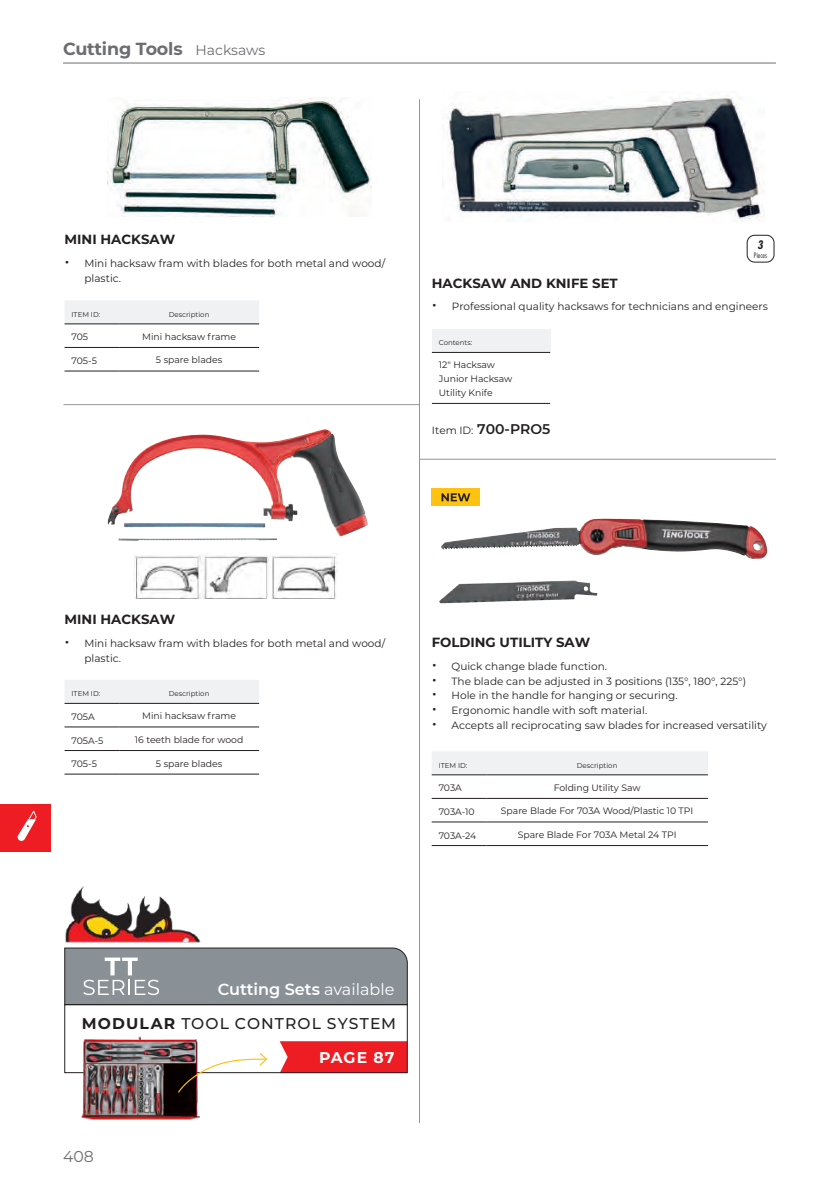
<style>
.page{position:relative;width:839px;height:1186px;background:#fff}
.page>*{position:absolute;margin:0;border:0;box-sizing:border-box;transform-origin:0 0}
.t1{font:700 17.5px "Montserrat";letter-spacing:-.01em;color:#6c6d70}
.t2{font:600 16.1px "Montserrat";color:#fff}
.t3{font:15.75px "Montserrat";color:#6c6d70}
.t4{font:500 15.58px "Montserrat";letter-spacing:.07em;color:#231f20}
.t5{font:700 15.58px "Montserrat";letter-spacing:.055em;color:#fff}
.t6{font:600 14px "Montserrat";color:#231f20}
.t7{font:14px "Montserrat";letter-spacing:-.005em;color:#6c6d70}
.t8{font:700 13.3px "Montserrat";color:#231f20}
.t9{font:italic 700 12.95px "Futura PT Cond";color:#231f20}
.t10{font:10.5px/14.9px "Montserrat";color:#231f20}
.t11{font:9.28px/14px "Montserrat";color:#231f20}
.t12{font:8.22px "Futura PT Cond";color:#231f20}
.t13{font:7px "Montserrat";color:#231f20}
.s1{font-size:17.5px}
.s2{font-weight:400;font-size:10.5px}
.s3{font-weight:400}
.s4{font-weight:700}
</style>
<div class="page">
<hr style="left:63px;top:63px;width:712px;height:1px;background:#6c6d70">
<hr style="left:419px;top:99px;width:1px;height:1024px;background:#939598">
<div style="left:0;top:804px;width:51px;height:48px;background:#ee1d23"></div>
<svg style="left:17px;top:810px;width:20px;height:31px"></svg>
<hr style="left:63px;top:404px;width:356px;height:1px;background:#939598">
<hr style="left:419px;top:459px;width:356px;height:1px;background:#939598">
<div style="left:64px;top:680px;width:195px;height:23px;background:#f0f1f2"></div>
<hr style="left:64px;top:726px;width:55px;height:1px;background:#231f20">
<hr style="left:119px;top:726px;width:140px;height:1px;background:#231f20">
<hr style="left:64px;top:750px;width:55px;height:1px;background:#231f20">
<hr style="left:119px;top:750px;width:140px;height:1px;background:#231f20">
<hr style="left:64px;top:774px;width:55px;height:1px;background:#231f20">
<hr style="left:119px;top:774px;width:140px;height:1px;background:#231f20">
<hr style="left:64px;top:703px;width:55px;height:1px;background:#231f20">
<hr style="left:119px;top:703px;width:140px;height:1px;background:#231f20">
<div style="left:65px;top:300px;width:194px;height:23px;background:#f0f1f2"></div>
<hr style="left:64px;top:347px;width:55px;height:1px;background:#231f20">
<hr style="left:119px;top:347px;width:140px;height:1px;background:#231f20">
<hr style="left:64px;top:371px;width:55px;height:1px;background:#231f20">
<hr style="left:119px;top:371px;width:140px;height:1px;background:#231f20">
<hr style="left:64px;top:323px;width:55px;height:1px;background:#231f20">
<hr style="left:119px;top:323px;width:140px;height:1px;background:#231f20">
<svg style="left:431px;top:492px;width:337px;height:112px"></svg>
<img style="left:511px;top:518px;width:91px;height:15px">
<img style="left:108px;top:98px;width:263px;height:118px">
<img style="left:108px;top:429px;width:260px;height:108px">
<img style="left:202px;top:553px;width:135px;height:45px">
<img style="left:134px;top:555px;width:66px;height:43px">
<img style="left:442px;top:98px;width:321px;height:124px">
<div style="left:432px;top:329px;width:118px;height:23px;background:#f0f1f2"></div>
<hr style="left:432px;top:403px;width:118px;height:1px;background:#231f20">
<hr style="left:432px;top:352px;width:118px;height:1px;background:#231f20">
<div style="left:746px;top:235px;width:28px;height:27px;border:1px solid #231f20;border-radius:7px"></div>
<div style="left:432px;top:751px;width:275px;height:23px;background:#f0f1f2"></div>
<hr style="left:431px;top:798px;width:55px;height:1px;background:#231f20">
<hr style="left:486px;top:798px;width:221px;height:1px;background:#231f20">
<hr style="left:431px;top:821px;width:55px;height:1px;background:#231f20">
<hr style="left:486px;top:821px;width:221px;height:1px;background:#231f20">
<hr style="left:431px;top:845px;width:55px;height:1px;background:#231f20">
<hr style="left:486px;top:845px;width:221px;height:1px;background:#231f20">
<hr style="left:431px;top:774px;width:55px;height:1px;background:#231f20">
<hr style="left:486px;top:774px;width:221px;height:1px;background:#231f20">
<div style="left:432px;top:488px;width:48px;height:18px;background:#fec210"></div>
<svg style="left:441px;top:493px;width:29px;height:8px"></svg>
<div style="left:280px;top:1041px;width:125px;height:30px;background:#ee1d23"></div>
<div style="left:64px;top:1004px;width:343px;height:69px;border:1px solid #231f20"></div>
<svg style="left:64px;top:947px;width:344px;height:58px;background:#899096"></svg>
<img style="left:81px;top:1036px;width:119px;height:84px">
<img style="left:85px;top:1063px;width:79px;height:52px">
<img style="left:85px;top:1041px;width:111px;height:22px">
<svg style="left:177px;top:1051px;width:91px;height:43px"></svg>
<img style="left:65px;top:886px;width:136px;height:57px">
<h1 class="t1" style="left:63px;top:36px;width:121px">Cutting Tools</h1>
<h3 class="t7" style="left:195px;top:41px;width:71px">Hacksaws</h3>
<p class="t8" style="left:64px;top:230px;width:112px">MINI HACKSAW</p>
<p class="t10" style="left:84px;top:255px;width:302px;text-indent:-20px"><span class="s1">•</span> Mini hacksaw fram with blades for both metal and wood/ plastic.</p>
<p class="t13" style="left:71px;top:309px;width:30px">ITEM ID:</p>
<p class="t13" style="left:169px;top:309px;width:42px">Description</p>
<p class="t11" style="left:71px;top:330px;width:18px">705</p>
<p class="t11" style="left:142px;top:329px;width:95px">Mini hacksaw frame</p>
<p class="t11" style="left:71px;top:353px;width:27px">705-5</p>
<p class="t11" style="left:156px;top:353px;width:68px">5 spare blades</p>
<p class="t8" style="left:432px;top:273px;width:187px">HACKSAW AND KNIFE SET</p>
<p class="t9" style="left:757px;top:237px;width:7px">3</p>
<p class="t12" style="left:753px;top:250px;width:15px">Pieces</p>
<p class="t10" style="left:432px;top:299px;width:337px"><span class="s1">•</span> Professional quality hacksaws for technicians and engineers</p>
<p class="t13" style="left:439px;top:338px;width:35px">Contents:</p>
<p class="t11" style="left:439px;top:358px;width:75px">12" Hacksaw<br>Junior Hacksaw<br>Utility Knife</p>
<h3 class="t6" style="left:432px;top:419px;width:120px"><span class="s2">Item ID:</span> 700-PRO5</h3>
<p class="t8" style="left:64px;top:610px;width:112px">MINI HACKSAW</p>
<p class="t10" style="left:84px;top:635px;width:302px;text-indent:-20px"><span class="s1">•</span> Mini hacksaw fram with blades for both metal and wood/ plastic.</p>
<p class="t13" style="left:71px;top:689px;width:30px">ITEM ID:</p>
<p class="t13" style="left:169px;top:689px;width:42px">Description</p>
<p class="t11" style="left:71px;top:709px;width:25px">705A</p>
<p class="t11" style="left:142px;top:709px;width:95px">Mini hacksaw frame</p>
<p class="t11" style="left:71px;top:733px;width:33px">705A-5</p>
<p class="t11" style="left:135px;top:732px;width:110px">16 teeth blade for wood</p>
<p class="t11" style="left:71px;top:756px;width:27px">705-5</p>
<p class="t11" style="left:156px;top:756px;width:68px">5 spare blades</p>
<p class="t8" style="left:431px;top:633px;width:160px">FOLDING UTILITY SAW</p>
<p class="t10" style="left:431px;top:658px;width:177px"><span class="s1">•</span> Quick change blade function.</p>
<p class="t10" style="left:431px;top:673px;width:316px"><span class="s1">•</span> The blade can be adjusted in 3 positions (135°, 180°, 225°)</p>
<p class="t10" style="left:431px;top:688px;width:247px"><span class="s1">•</span> Hole in the handle for hanging or securing.</p>
<p class="t10" style="left:431px;top:703px;width:217px"><span class="s1">•</span> Ergonomic handle with soft material.</p>
<p class="t10" style="left:431px;top:717px;width:337px"><span class="s1">•</span> Accepts all reciprocating saw blades for increased versatility</p>
<p class="t13" style="left:438px;top:760px;width:30px">ITEM ID:</p>
<p class="t13" style="left:576px;top:760px;width:42px">Description</p>
<p class="t11" style="left:438px;top:781px;width:25px">703A</p>
<p class="t11" style="left:553px;top:780px;width:88px">Folding Utility Saw</p>
<p class="t11" style="left:438px;top:804px;width:37px">703A-10</p>
<p class="t11" style="left:501px;top:803px;width:194px">Spare Blade For 703A Wood/Plastic 10 TPI</p>
<p class="t11" style="left:438px;top:828px;width:39px">703A-24</p>
<p class="t11" style="left:517px;top:827px;width:160px">Spare Blade For 703A Metal 24 TPI</p>
<h2 class="t2" style="left:218px;top:978px;width:178px">Cutting Sets <span class="s3">available</span></h2>
<h3 class="t4" style="left:82px;top:1012px;width:315px"><span class="s4">MODULAR</span> TOOL CONTROL SYSTEM</h3>
<h3 class="t5" style="left:319px;top:1046px;width:77px">PAGE 87</h3>
<h3 class="t3" style="left:63px;top:1145px;width:32px">408</h3>
</div>
